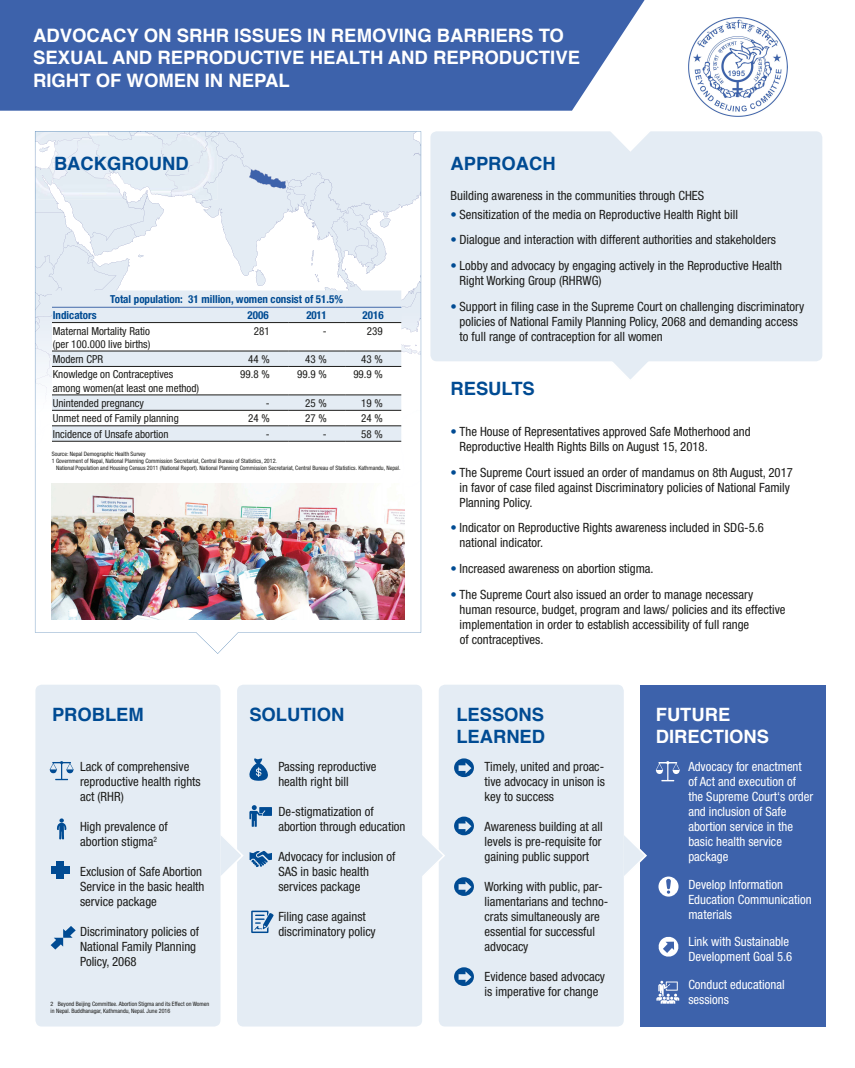
<style>
.page{position:relative;width:855px;height:1068px;background:#fff}
.page>*{position:absolute;margin:0;border:0;box-sizing:border-box;transform-origin:0 0}
.t1{font:700 18.5px/22.2px "Helvetica";color:#fff}
.t2{font:700 18.35px/22px "Helvetica";color:#004b93}
.t3{font:700 18.35px/22px "Helvetica";color:#fff}
.t4{font:condensed 12.75px/15px "Helvetica Neue";color:#1d1d1b}
.t5{font:condensed 12.75px/15px "Helvetica Neue";color:#fff}
.t6{font:condensed 11px/13px "Helvetica Neue";color:#1d1d1b}
.t7{font:700 condensed 11px "Helvetica Neue";color:#004b93}
.t8{font:condensed 6px/7px "Helvetica Neue";color:#1d1d1b}
.s1{color:#004b93}
</style>
<div class="page">
<div style="left:640px;top:684px;width:185px;height:342px;background:#3d62ab"></div>
<svg style="left:624px;top:835px;width:23px;height:41px"></svg>
<div style="left:439px;top:684px;width:185px;height:342px;background:#e4ecf4;border-radius:6px"></div>
<svg style="left:422px;top:835px;width:23px;height:41px"></svg>
<div style="left:237px;top:684px;width:185px;height:342px;background:#e4ecf4;border-radius:6px"></div>
<svg style="left:612px;top:361px;width:37px;height:18px"></svg>
<div style="left:35px;top:684px;width:185px;height:342px;background:#e4ecf4;border-radius:6px"></div>
<svg style="left:35px;top:131px;width:386px;height:522px"></svg>
<img style="left:688px;top:17px;width:100px;height:100px">
<div style="left:0;top:0;width:645px;height:111px;background:#3d62ab"></div>
<img style="left:52px;top:487px;width:352px;height:132px">
<svg style="left:454px;top:758px;width:20px;height:19px"></svg>
<svg style="left:454px;top:816px;width:20px;height:19px"></svg>
<svg style="left:454px;top:877px;width:20px;height:18px"></svg>
<svg style="left:454px;top:967px;width:20px;height:18px"></svg>
<div style="left:56px;top:861px;width:8px;height:18px;background:#004b93"></div>
<div style="left:51px;top:866px;width:19px;height:7px;background:#004b93"></div>
<svg style="left:50px;top:761px;width:24px;height:19px"></svg>
<svg style="left:51px;top:926px;width:25px;height:23px"></svg>
<svg style="left:57px;top:818px;width:10px;height:21px"></svg>
<svg style="left:249px;top:758px;width:19px;height:23px"></svg>
<svg style="left:220px;top:805px;width:52px;height:76px"></svg>
<svg style="left:251px;top:910px;width:22px;height:22px"></svg>
<svg style="left:658px;top:876px;width:20px;height:20px"></svg>
<svg style="left:656px;top:980px;width:23px;height:23px"></svg>
<svg style="left:658px;top:936px;width:21px;height:21px"></svg>
<svg style="left:656px;top:761px;width:24px;height:20px"></svg>
<div style="left:430px;top:131px;width:392px;height:230px;background:#e4ecf4;border-radius:6px"></div>
<svg style="left:610px;top:131px;width:41px;height:21px"></svg>
<svg style="left:35px;top:132px;width:387px;height:355px"></svg>
<img style="left:35px;top:131px;width:182px;height:69px">
<h1 class="t1" style="left:33px;top:25px;width:548px">ADVOCACY ON SRHR ISSUES IN REMOVING BARRIERS TO<br>SEXUAL AND REPRODUCTIVE HEALTH AND REPRODUCTIVE<br>RIGHT OF WOMEN IN NEPAL</h1>
<h2 class="t2" style="left:54px;top:153px;width:136px">BACKGROUND</h2>
<p class="t7" style="left:110px;top:292px;width:234px">Total population: 31 million, women consist of 51.5%</p>
<p class="t7" style="left:53px;top:308px;width:45px">Indicators</p>
<p class="t7" style="left:247px;top:308px;width:23px">2006</p>
<p class="t7" style="left:306px;top:308px;width:22px">2011</p>
<p class="t7" style="left:362px;top:308px;width:23px">2016</p>
<p class="t6" style="left:53px;top:324px;width:99px">Maternal Mortality Ratio (per 100.000 live births)</p>
<p class="t6" style="left:254px;top:324px;width:17px">281</p>
<p class="t6" style="left:323px;top:324px;width:5px">-</p>
<p class="t6" style="left:367px;top:324px;width:17px">239</p>
<p class="t6" style="left:53px;top:352px;width:52px">Modern CPR</p>
<p class="t6" style="left:248px;top:352px;width:23px">44 %</p>
<p class="t6" style="left:305px;top:352px;width:23px">43 %</p>
<p class="t6" style="left:361px;top:352px;width:23px">43 %</p>
<p class="t6" style="left:53px;top:368px;width:148px">Knowledge on Contraceptives among women(at least one method)</p>
<p class="t6" style="left:240px;top:368px;width:31px">99.8 %</p>
<p class="t6" style="left:297px;top:368px;width:31px">99.9 %</p>
<p class="t6" style="left:353px;top:368px;width:31px">99.9 %</p>
<p class="t6" style="left:53px;top:396px;width:93px">Unintended pregnancy</p>
<p class="t6" style="left:266px;top:396px;width:5px">-</p>
<p class="t6" style="left:305px;top:396px;width:23px">25 %</p>
<p class="t6" style="left:361px;top:396px;width:23px">19 %</p>
<p class="t6" style="left:53px;top:412px;width:128px">Unmet need of Family planning</p>
<p class="t6" style="left:248px;top:412px;width:23px">24 %</p>
<p class="t6" style="left:305px;top:412px;width:23px">27 %</p>
<p class="t6" style="left:361px;top:412px;width:23px">24 %</p>
<p class="t6" style="left:53px;top:427px;width:117px">Incidence of Unsafe abortion</p>
<p class="t6" style="left:266px;top:427px;width:5px">-</p>
<p class="t6" style="left:323px;top:427px;width:5px">-</p>
<p class="t6" style="left:361px;top:427px;width:23px">58 %</p>
<p class="t8" style="left:52px;top:450px;width:95px">Source: Nepal Demographic Health Survey</p>
<p class="t8" style="left:52px;top:457px;width:227px">1 Government of Nepal, National Planning Commission Secretariat, Central Bureau of Statistics, 2012.</p>
<p class="t8" style="left:56px;top:464px;width:346px">National Population and Housing Census 2011 (National Report). National Planning Commission Secretariat, Central Bureau of Statistics. Kathmandu, Nepal.</p>
<h2 class="t2" style="left:450px;top:153px;width:107px">APPROACH</h2>
<p class="t4" style="left:450px;top:188px;width:255px">Building awareness in the communities through CHES</p>
<p class="t4" style="left:450px;top:206px;width:289px"><span class="s1">•</span> Sensitization of the media on Reproductive Health Right bill</p>
<p class="t4" style="left:450px;top:232px;width:327px"><span class="s1">•</span> Dialogue and interaction with different authorities and stakeholders</p>
<p class="t4" style="left:459px;top:258px;width:324px;text-indent:-9px"><span class="s1">•</span> Lobby and advocacy by engaging actively in the Reproductive Health<br>Right Working Group (RHRWG)</p>
<p class="t4" style="left:459px;top:298px;width:346px;text-indent:-9px"><span class="s1">•</span> Support in filing case in the Supreme Court on challenging discriminatory policies of National Family Planning Policy, 2068 and demanding access to full range of contraception for all women</p>
<h2 class="t2" style="left:450px;top:378px;width:86px">RESULTS</h2>
<p class="t4" style="left:459px;top:424px;width:293px;text-indent:-9px"><span class="s1">•</span> The House of Representatives approved Safe Motherhood and<br>Reproductive Health Rights Bills on August 15, 2018.</p>
<p class="t4" style="left:459px;top:464px;width:335px;text-indent:-9px"><span class="s1">•</span> The Supreme Court issued an order of mandamus on 8th August, 2017 in favor of case filed against Discriminatory policies of National Family<br>Planning Policy.</p>
<p class="t4" style="left:459px;top:520px;width:306px;text-indent:-9px"><span class="s1">•</span> Indicator on Reproductive Rights awareness included in SDG-5.6 national indicator.</p>
<p class="t4" style="left:450px;top:560px;width:205px"><span class="s1">•</span> Increased awareness on abortion stigma.</p>
<p class="t4" style="left:459px;top:586px;width:327px;text-indent:-9px"><span class="s1">•</span> The Supreme Court also issued an order to manage necessary human resource, budget, program and laws/ policies and its effective implementation in order to establish accessibility of full range<br>of contraceptives.</p>
<h2 class="t2" style="left:52px;top:703px;width:93px">PROBLEM</h2>
<h2 class="t2" style="left:456px;top:703px;width:90px">LESSONS<br>LEARNED</h2>
<h2 class="t3" style="left:656px;top:703px;width:115px">FUTURE<br>DIRECTIONS</h2>
<h2 class="t2" style="left:249px;top:703px;width:96px">SOLUTION</h2>
<p class="t4" style="left:80px;top:758px;width:122px">Lack of comprehensive reproductive health rights act (RHR)</p>
<p class="t4" style="left:80px;top:818px;width:89px">High prevalence of abortion stigma<sup>2</sup></p>
<p class="t4" style="left:80px;top:863px;width:126px">Exclusion of Safe Abortion<br>Service in the basic health service package</p>
<p class="t4" style="left:80px;top:923px;width:121px">Discriminatory policies of<br>National Family Planning<br>Policy, 2068</p>
<p class="t8" style="left:51px;top:1000px;width:160px">2 Beyond Beijing Committee. Abortion Stigma and its Effect on Women in Nepal. Buddhanagar, Kathmandu, Nepal. June 2016</p>
<p class="t4" style="left:278px;top:758px;width:100px">Passing reproductive health right bill</p>
<p class="t4" style="left:278px;top:803px;width:129px">De-stigmatization of abortion through education</p>
<p class="t4" style="left:278px;top:848px;width:118px">Advocacy for inclusion of<br>SAS in basic health services package</p>
<p class="t4" style="left:278px;top:908px;width:99px">Filing case against discriminatory policy</p>
<p class="t4" style="left:484px;top:758px;width:122px;text-align:justify">Timely, united and proac&shy;tive advocacy in unison is key to success</p>
<p class="t4" style="left:484px;top:818px;width:120px;text-align:justify">Awareness building at all levels is pre-requisite for gaining public support</p>
<p class="t4" style="left:484px;top:878px;width:125px">Working with public, par&shy;liamentarians and techno&shy;crats simultaneously are essential for successful advocacy</p>
<p class="t4" style="left:484px;top:968px;width:122px">Evidence based advocacy is imperative for change</p>
<p class="t5" style="left:688px;top:758px;width:126px">Advocacy for enactment of Act and execution of the Supreme Court‘s order and inclusion of Safe abortion service in the basic health service package</p>
<p class="t5" style="left:688px;top:876px;width:125px">Develop Information<br>Education Communication materials</p>
<p class="t5" style="left:688px;top:933px;width:106px">Link with Sustainable<br>Development Goal 5.6</p>
<p class="t5" style="left:688px;top:976px;width:98px">Conduct educational sessions</p>
</div>
